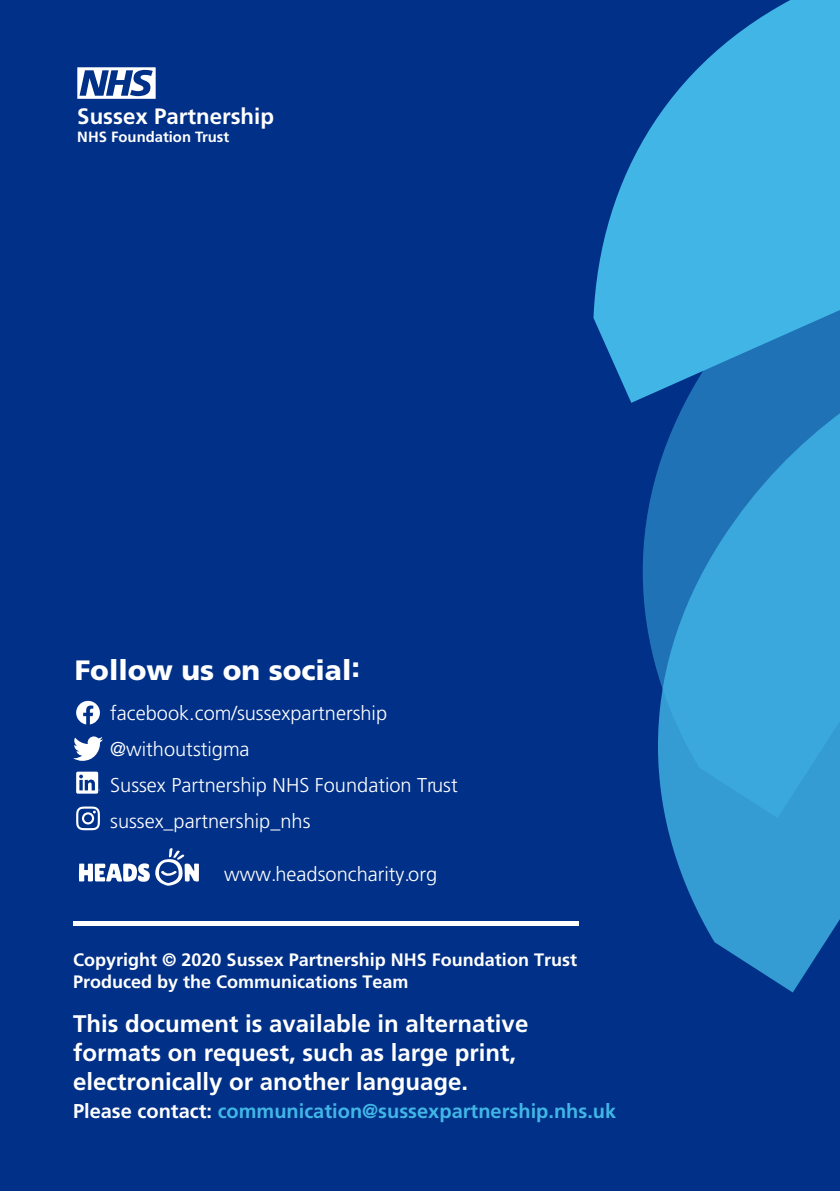
<style>
.page{position:relative;width:840px;height:1191px;background:#fff}
.page>*{position:absolute;margin:0;border:0;box-sizing:border-box;transform-origin:0 0}
.t1{font:900 28px "Frutiger";color:#fff}
.t2{font:700 24px/28.8px "Frutiger";color:#fff}
.t3{font:700 22.2px "Frutiger";color:#fff}
.t4{font:300 20px/36px "Frutiger";color:#fff}
.t5{font:700 20px "Frutiger";color:#41b6e6}
.t6{font:700 18px/21.6px "Frutiger";color:#fff}
.t7{font:700 14.8px "Frutiger";color:#fff}
.s1{color:#fff}
</style>
<div class="page">
<div style="left:0;top:0;width:839px;height:1191px;background:#003087"></div>
<svg style="left:665px;top:818px;width:174px;height:174px;fill:#349bd3"></svg>
<svg style="left:642px;top:403px;width:197px;height:415px;background:#2e8fca"></svg>
<svg style="left:593px;top:0;width:246px;height:403px;fill:#41b6e6"></svg>
<svg style="left:77px;top:67px;width:78px;height:32px"></svg>
<hr style="left:73px;top:921px;width:505px;height:4px;background:#fff">
<svg style="left:76px;top:771px;width:24px;height:22px"></svg>
<svg style="left:73px;top:736px;width:30px;height:25px"></svg>
<svg style="left:76px;top:701px;width:24px;height:23px"></svg>
<svg style="left:76px;top:806px;width:24px;height:24px"></svg>
<svg style="left:79px;top:848px;width:120px;height:37px"></svg>
<p class="t3" style="left:77px;top:103px;width:198px">Sussex Partnership</p>
<p class="t7" style="left:77px;top:128px;width:153px">NHS Foundation Trust</p>
<h1 class="t1" style="left:75px;top:653px;width:287px">Follow us on social:</h1>
<p class="t4" style="left:110px;top:694px;width:349px">facebook.com/sussexpartnership @withoutstigma<br>Sussex Partnership NHS Foundation Trust sussex_partnership_nhs</p>
<p class="t4" style="left:224px;top:856px;width:214px">www.headsoncharity.org</p>
<p class="t6" style="left:73px;top:949px;width:505px">Copyright © 2020 Sussex Partnership NHS Foundation Trust<br>Produced by the Communications Team</p>
<p class="t2" style="left:73px;top:1009px;width:456px">This document is available in alternative formats on request, such as large print, electronically or another language.</p>
<p class="t5" style="left:73px;top:1099px;width:544px"><span class="s1">Please contact:</span> communication@sussexpartnership.nhs.uk</p>
</div>
